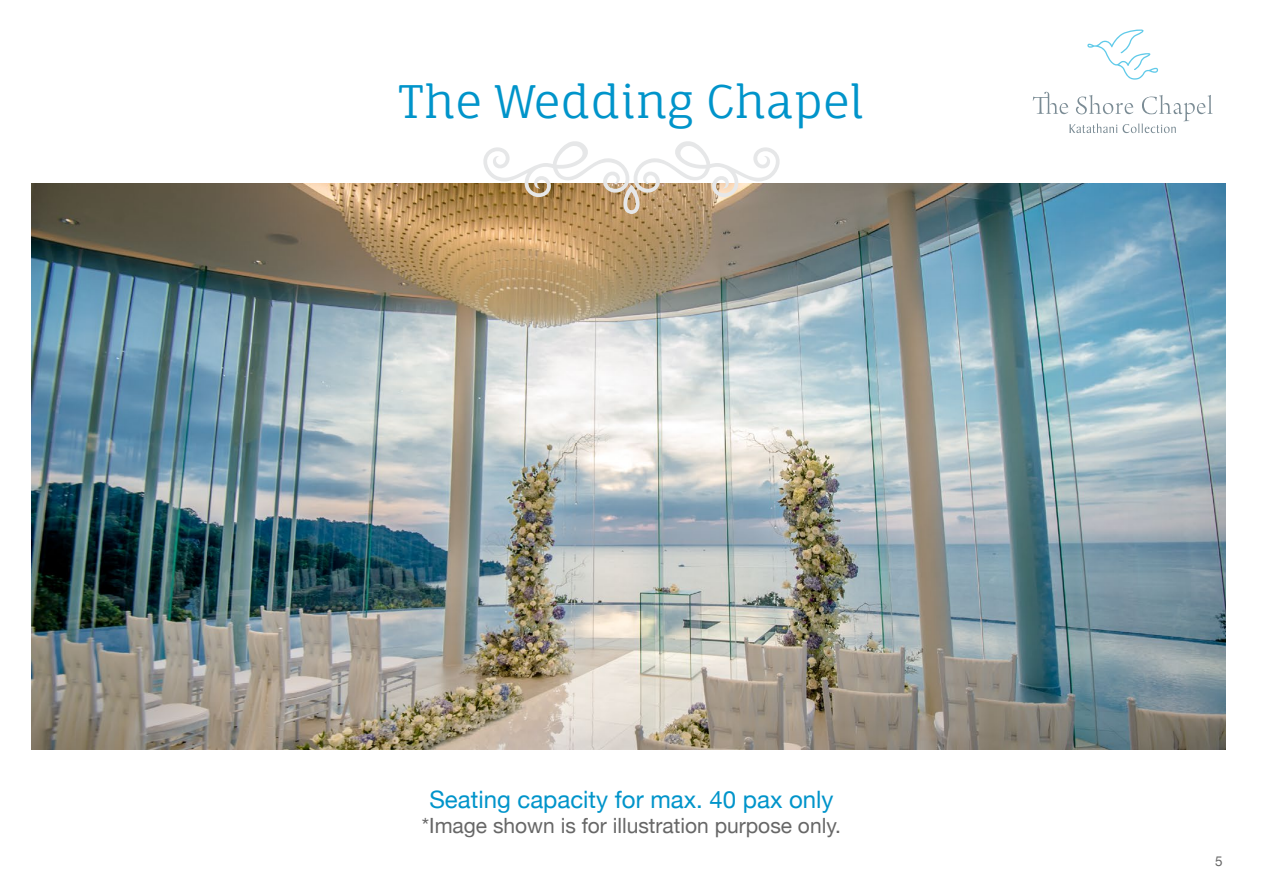
<style>
.page{position:relative;width:1263px;height:893px;background:#fff}
.page>*{position:absolute;margin:0;border:0;box-sizing:border-box;transform-origin:0 0}
.t1{font:45px "Fauna One";color:#0094ca}
.t2{font:24px "Helvetica Neue";color:#0094ca}
.t3{font:21px "Helvetica Neue";color:#676767}
.t4{font:13.5px "Helvetica Neue";color:#676767}
</style>
<div class="page">
<img style="left:32px;top:184px;width:1194px;height:565px">
<svg style="left:479px;top:141px;width:305px;height:73px"></svg>
<svg style="left:1087px;top:29px;width:71px;height:51px"></svg>
<svg style="left:1033px;top:92px;width:179px;height:41px"></svg>
<h1 class="t1" style="left:399px;top:74px;width:467px">The Wedding Chapel</h1>
<p class="t2" style="left:429px;top:785px;width:406px">Seating capacity for max. 40 pax only</p>
<p class="t3" style="left:422px;top:813px;width:421px">*Image shown is for illustration purpose only.</p>
<p class="t4" style="left:1215px;top:853px;width:9px">5</p>
</div>
